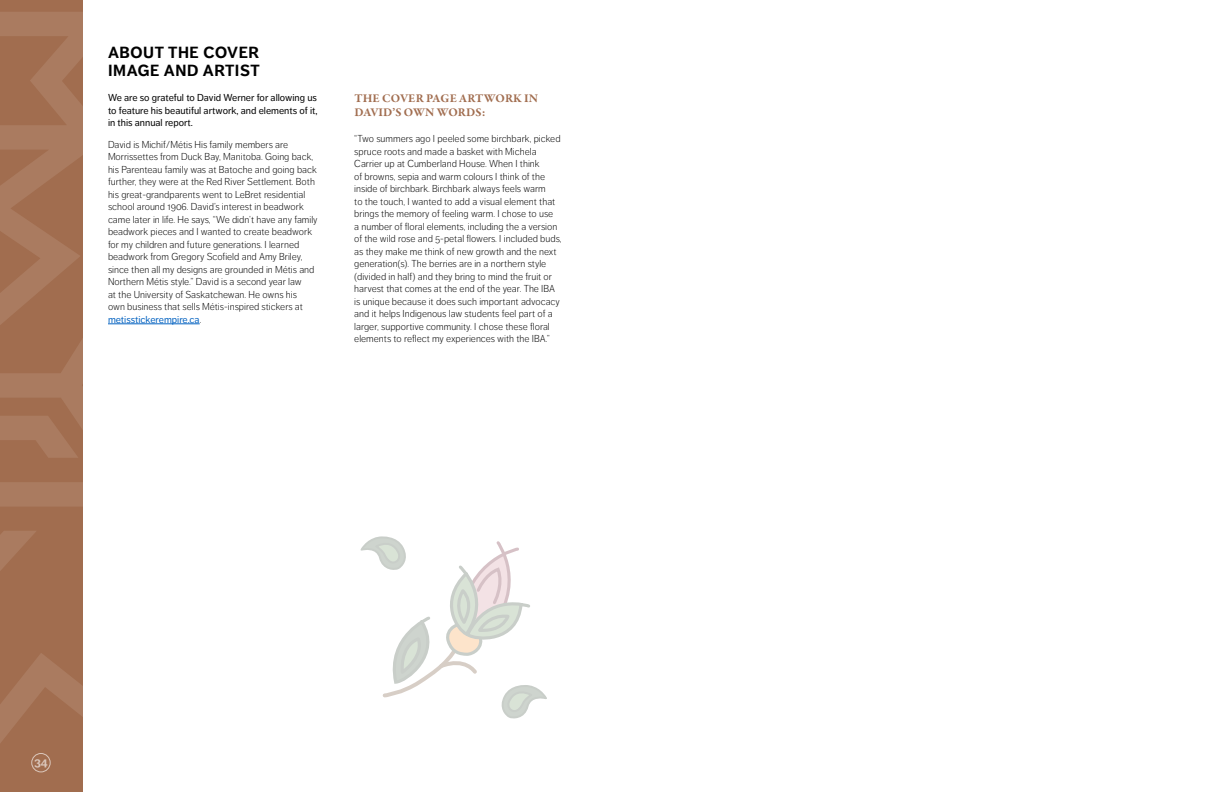
<style>
.page{position:relative;width:1224px;height:792px;background:#fff}
.page>*{position:absolute;margin:0;border:0;box-sizing:border-box;transform-origin:0 0}
.t1{font:700 16px/18px "Dagny Pro";letter-spacing:.035em;color:#000}
.t2{font:700 12px/14.4px "Garamond Premr Pro";letter-spacing:.01em;color:#a16d4f}
.t3{font:700 12px "Dagny Pro";color:#fff}
.t4{font:300 10px/12.5px "Dagny Pro";color:#000}
.t5{font:10px/12.5px "Dagny Pro";color:#000;text-align:justify}
.s1{font-weight:400;color:#0563c1}
</style>
<div class="page">
<div style="left:0;top:0;width:82px;height:792px;background:#a16d4f"></div>
<svg style="left:0;top:12px;width:82px;height:416px"></svg>
<svg style="left:0;top:416px;width:79px;height:42px"></svg>
<svg style="left:0;top:531px;width:82px;height:229px"></svg>
<div style="left:0;top:482px;width:82px;height:24px;background:#aa7b60"></div>
<div style="left:31px;top:753px;width:20px;height:19px;border:1px solid #fff;border-radius:50%"></div>
<hr style="left:108px;top:323px;width:92px;height:1px;background:#0563c1">
<svg style="left:360px;top:536px;width:187px;height:183px"></svg>
<h1 class="t1" style="left:108px;top:44px;width:153px">ABOUT THE COVER<br>IMAGE AND ARTIST</h1>
<p class="t5" style="left:108px;top:92px;width:211px">We are so grateful to David Werner for allowing us to feature his beautiful artwork, and elements of it, in this annual report.</p>
<p class="t4" style="left:108px;top:138px;width:211px">David is Michif/Métis His family members are Morrissettes from Duck Bay, Manitoba. Going back, his Parenteau family was at Batoche and going back further, they were at the Red River Settlement. Both his great-grandparents went to LeBret residential school around 1906. David’s interest in beadwork came later in life. He says, “We didn’t have any family beadwork pieces and I wanted to create beadwork for my children and future generations. I learned beadwork from Gregory Scofield and Amy Briley, since then all my designs are grounded in Métis and Northern Métis style.” David is a second year law<br>at the University of Saskatchewan. He owns his<br>own business that sells Métis-inspired stickers at <span class="s1">metisstickerempire.ca</span>.</p>
<p class="t2" style="left:354px;top:91px;width:185px">THE COVER PAGE ARTWORK IN<br>DAVID’S OWN WORDS:</p>
<p class="t4" style="left:354px;top:133px;width:209px">“Two summers ago I peeled some birchbark, picked spruce roots and made a basket with Michela Carrier up at Cumberland House. When I think<br>of browns, sepia and warm colours I think of the inside of birchbark. Birchbark always feels warm<br>to the touch, I wanted to add a visual element that brings the memory of feeling warm. I chose to use<br>a number of floral elements, including the a version of the wild rose and 5-petal flowers. I included buds, as they make me think of new growth and the next generation(s). The berries are in a northern style (divided in half) and they bring to mind the fruit or harvest that comes at the end of the year. The IBA is unique because it does such important advocacy and it helps Indigenous law students feel part of a larger, supportive community. I chose these floral elements to reflect my experiences with the IBA.”</p>
<p class="t3" style="left:34px;top:755px;width:15px">34</p>
</div>
